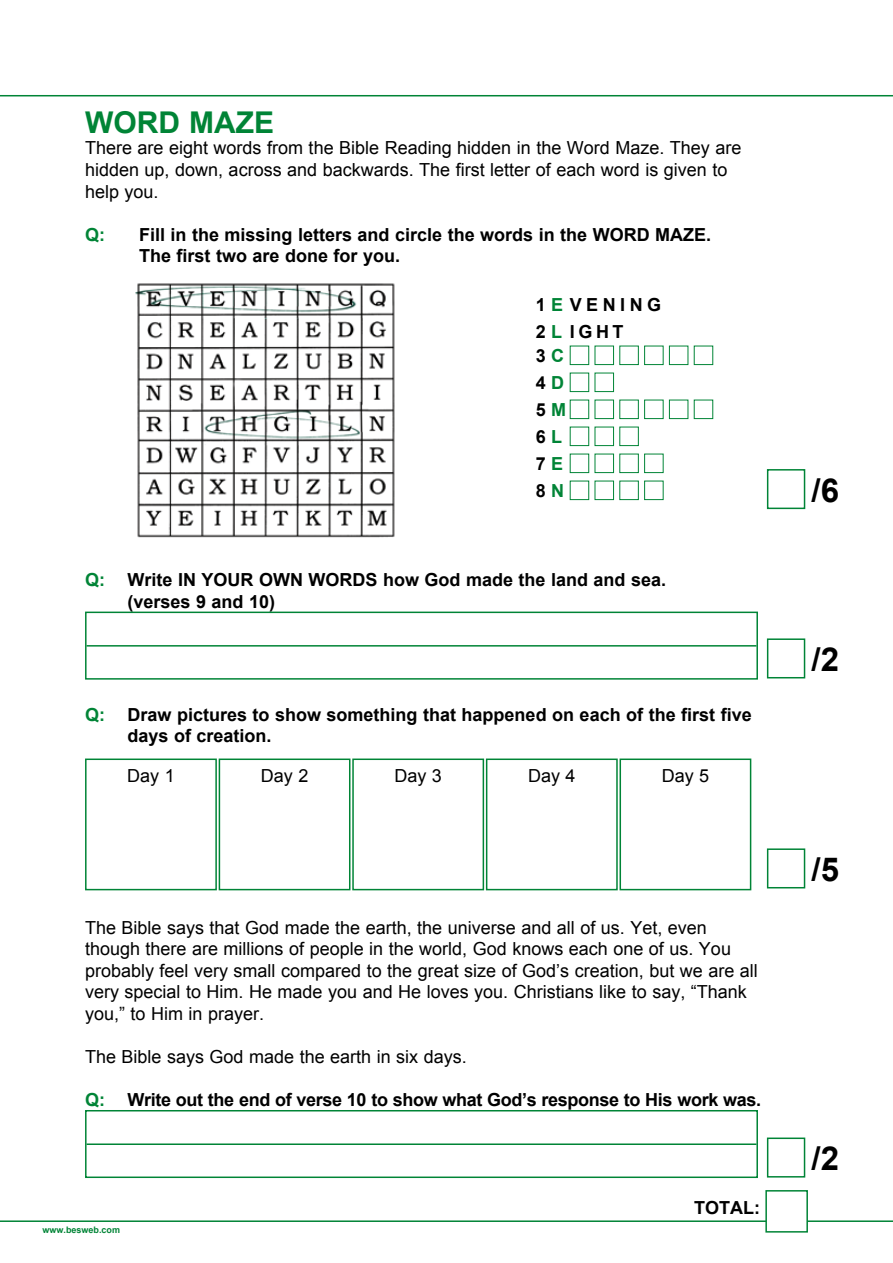
<style>
.page{position:relative;width:893px;height:1263px;background:#fff}
.page>*{position:absolute;margin:0;border:0;box-sizing:border-box;transform-origin:0 0}
.t1{font:700 33px "Arial";color:#000}
.t2{font:700 30px "Arial";color:#008436}
.t3{font:18px/21.6px "Arial";color:#000}
.t4{font:700 18px/27px "Arial";color:#000}
.t5{font:700 18px "Arial";letter-spacing:-.02em;color:#000}
.t6{font:700 18px/27px "Arial";letter-spacing:.25em;color:#000}
.t7{font:700 18px "Arial";color:#008436}
.t8{font:700 9px "Arial";color:#008436}
.s1{color:#008436}
</style>
<div class="page">
<hr style="left:0;top:95px;width:893px;height:1px;background:#008436">
<hr style="left:0;top:1220px;width:893px;height:2px;background:#008436">
<div style="left:765px;top:1190px;width:43px;height:42px;background:#fff;border:2px solid #008436"></div>
<div style="left:767px;top:848px;width:38px;height:40px;background:#fff;border:2px solid #008436"></div>
<div style="left:767px;top:638px;width:38px;height:40px;background:#fff;border:2px solid #008436"></div>
<div style="left:767px;top:469px;width:38px;height:40px;background:#fff;border:2px solid #008436"></div>
<div style="left:767px;top:1137px;width:38px;height:40px;background:#fff;border:2px solid #008436"></div>
<div style="left:570px;top:346px;width:19px;height:19px;background:#fff;border:1px solid #008436"></div>
<div style="left:595px;top:346px;width:19px;height:19px;background:#fff;border:1px solid #008436"></div>
<div style="left:619px;top:346px;width:20px;height:19px;background:#fff;border:1px solid #008436"></div>
<div style="left:644px;top:346px;width:19px;height:19px;background:#fff;border:1px solid #008436"></div>
<div style="left:669px;top:346px;width:19px;height:19px;background:#fff;border:1px solid #008436"></div>
<div style="left:694px;top:346px;width:19px;height:19px;background:#fff;border:1px solid #008436"></div>
<div style="left:570px;top:373px;width:19px;height:19px;background:#fff;border:1px solid #008436"></div>
<div style="left:595px;top:373px;width:19px;height:19px;background:#fff;border:1px solid #008436"></div>
<div style="left:570px;top:400px;width:19px;height:19px;background:#fff;border:1px solid #008436"></div>
<div style="left:595px;top:400px;width:19px;height:19px;background:#fff;border:1px solid #008436"></div>
<div style="left:619px;top:400px;width:20px;height:19px;background:#fff;border:1px solid #008436"></div>
<div style="left:644px;top:400px;width:19px;height:19px;background:#fff;border:1px solid #008436"></div>
<div style="left:669px;top:400px;width:19px;height:19px;background:#fff;border:1px solid #008436"></div>
<div style="left:694px;top:400px;width:19px;height:19px;background:#fff;border:1px solid #008436"></div>
<div style="left:570px;top:427px;width:19px;height:19px;background:#fff;border:1px solid #008436"></div>
<div style="left:595px;top:427px;width:19px;height:19px;background:#fff;border:1px solid #008436"></div>
<div style="left:619px;top:427px;width:20px;height:19px;background:#fff;border:1px solid #008436"></div>
<div style="left:570px;top:454px;width:19px;height:19px;background:#fff;border:1px solid #008436"></div>
<div style="left:595px;top:454px;width:19px;height:19px;background:#fff;border:1px solid #008436"></div>
<div style="left:619px;top:454px;width:20px;height:19px;background:#fff;border:1px solid #008436"></div>
<div style="left:644px;top:454px;width:19px;height:19px;background:#fff;border:1px solid #008436"></div>
<div style="left:570px;top:481px;width:19px;height:19px;background:#fff;border:1px solid #008436"></div>
<div style="left:595px;top:481px;width:19px;height:19px;background:#fff;border:1px solid #008436"></div>
<div style="left:619px;top:481px;width:20px;height:19px;background:#fff;border:1px solid #008436"></div>
<div style="left:644px;top:481px;width:19px;height:19px;background:#fff;border:1px solid #008436"></div>
<hr style="left:87px;top:645px;width:669px;height:2px;background:#008436">
<div style="left:85px;top:612px;width:673px;height:68px;border:2px solid #008436"></div>
<div style="left:85px;top:758px;width:132px;height:132px;border:2px solid #008436"></div>
<div style="left:219px;top:758px;width:131px;height:132px;border:2px solid #008436"></div>
<div style="left:352px;top:758px;width:132px;height:132px;border:2px solid #008436"></div>
<div style="left:486px;top:758px;width:132px;height:132px;border:2px solid #008436"></div>
<div style="left:619px;top:758px;width:132px;height:132px;border:2px solid #008436"></div>
<hr style="left:87px;top:1143px;width:669px;height:2px;background:#008436">
<div style="left:85px;top:1110px;width:673px;height:68px;border:2px solid #008436"></div>
<img style="left:135px;top:283px;width:260px;height:255px">
<h2 class="t2" style="left:85px;top:102px;width:191px">WORD MAZE</h2>
<p class="t3" style="left:85px;top:137px;width:658px">There are eight words from the Bible Reading hidden in the Word Maze. They are hidden up, down, across and backwards. The first letter of each word is given to help you.</p>
<p class="t7" style="left:85px;top:222px;width:21px">Q:</p>
<p class="t4" style="left:139px;top:224px;width:574px;line-height:21.6px">Fill in the missing letters and circle the words in the WORD MAZE.<br>The first two are done for you.</p>
<p class="t6" style="left:536px;top:292px;width:127px">1 <span class="s1">E</span> VENING<br>2 <span class="s1">L</span> IGHT</p>
<p class="t4" style="left:536px;top:343px;width:32px">3 <span class="s1">C<br></span>4 <span class="s1">D<br></span>5 <span class="s1">M<br></span>6 <span class="s1">L<br></span>7 <span class="s1">E<br></span>8 <span class="s1">N</span></p>
<p class="t7" style="left:85px;top:568px;width:21px">Q:</p>
<p class="t4" style="left:128px;top:570px;width:540px;line-height:21.6px">Write IN YOUR OWN WORDS how God made the land and sea. (verses 9 and 10)</p>
<p class="t7" style="left:85px;top:702px;width:21px">Q:</p>
<p class="t4" style="left:128px;top:704px;width:626px;line-height:21.6px">Draw pictures to show something that happened on each of the first five days of creation.</p>
<p class="t3" style="left:127px;top:765px;width:49px">Day 1</p>
<p class="t3" style="left:261px;top:765px;width:49px">Day 2</p>
<p class="t3" style="left:394px;top:765px;width:49px">Day 3</p>
<p class="t3" style="left:528px;top:765px;width:49px">Day 4</p>
<p class="t3" style="left:662px;top:765px;width:49px">Day 5</p>
<p class="t3" style="left:85px;top:917px;width:674px">The Bible says that God made the earth, the universe and all of us. Yet, even though there are millions of people in the world, God knows each one of us. You probably feel very small compared to the great size of God’s creation, but we are all very special to Him. He made you and He loves you. Christians like to say, “Thank you,” to Him in prayer.</p>
<p class="t3" style="left:85px;top:1046px;width:383px">The Bible says God made the earth in six days.</p>
<p class="t7" style="left:85px;top:1088px;width:21px">Q:</p>
<p class="t5" style="left:128px;top:1088px;width:635px">Write out the end of verse 10 to show what God’s response to His work was.</p>
<p class="t8" style="left:43px;top:1223px;width:79px">www.besweb.com</p>
<p class="t4" style="left:694px;top:1194px;width:67px">TOTAL:</p>
<h1 class="t1" style="left:811px;top:468px;width:29px">/6</h1>
<h1 class="t1" style="left:811px;top:637px;width:29px">/2</h1>
<h1 class="t1" style="left:811px;top:847px;width:29px">/5</h1>
<h1 class="t1" style="left:811px;top:1136px;width:29px">/2</h1>
</div>
